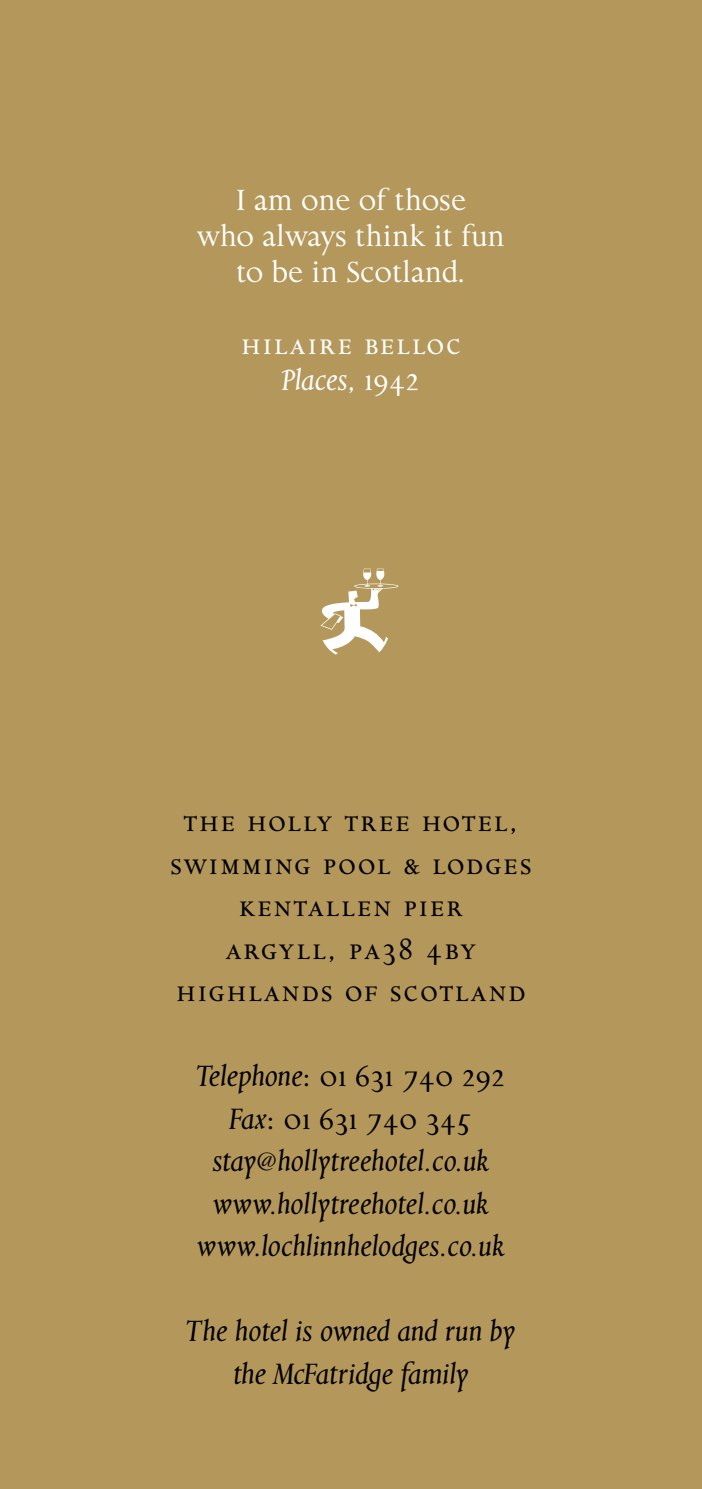
<style>
.page{position:relative;width:702px;height:1489px;background:#fff}
.page>*{position:absolute;margin:0;border:0;box-sizing:border-box;transform-origin:0 0}
.t1{font:italic 30px/42.5px "Aries";color:#000;text-align:center}
.t2{font:30px/42.5px "Aries Roman Cap Small Cap";letter-spacing:.075em;color:#000;text-align:center}
.t3{font:30px/36px "Aries";color:#fff;text-align:center}
.t4{font:30px "Aries Roman Cap Small Cap";letter-spacing:.075em;color:#fff}
.t5{font:italic 30px "Aries";color:#fff}
.s1{font-style:normal}
.s2{font-family:"Aries Roman Small Cap Lower Case"}
</style>
<div class="page">
<div style="left:0;top:0;width:702px;height:1488px;background:#b4975a"></div>
<svg style="left:320px;top:568px;width:78px;height:86px"></svg>
<p class="t3" style="left:197px;top:182px;width:309px">I am one of those<br>who always think it fun to be in Scotland.</p>
<p class="t4" style="left:241px;top:326px;width:220px">hilaire belloc</p>
<p class="t5" style="left:283px;top:362px;width:138px">Places<span class="s1">, 1942</span></p>
<p class="t2" style="left:170px;top:800px;width:363px">the holly tree hotel, swimming pool <span class="s2">&amp;</span> lodges kentallen pier<br>argyll, pa38 4by highlands of scotland</p>
<p class="t1" style="left:197px;top:1055px;width:309px">Telephone<span class="s1">: 01 631 740 292<br></span>Fax<span class="s1">: 01 631 740 345 </span>stay@hollytreehotel.co.uk www.hollytreehotel.co.uk www.lochlinnhelodges.co.uk</p>
<p class="t1" style="left:187px;top:1310px;width:330px">The hotel is owned and run by the McFatridge family</p>
</div>
